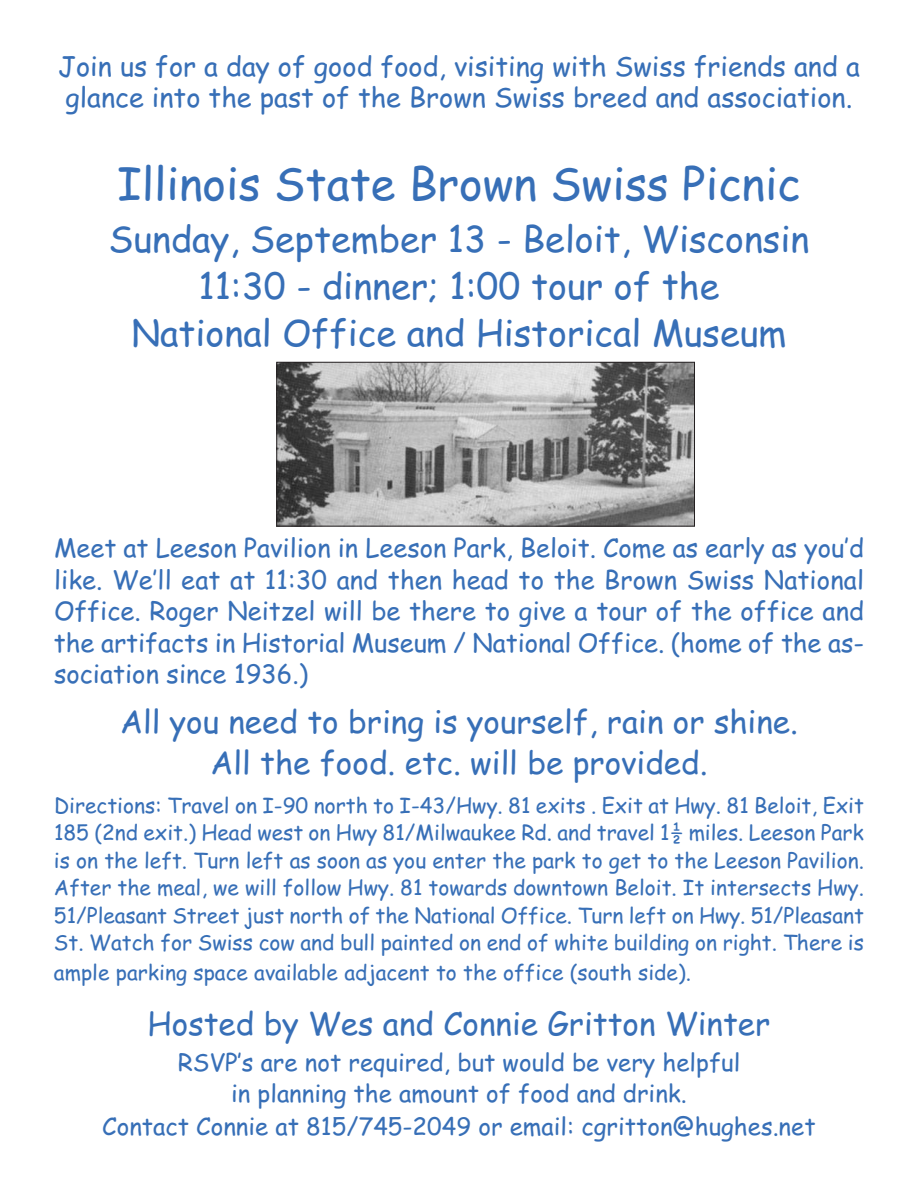
<style>
.page{position:relative;width:918px;height:1188px;background:#fff}
.page>*{position:absolute;margin:0;border:0;box-sizing:border-box;transform-origin:0 0}
.t1{font:45px "Comic Sans MS";color:#376fb7}
.t2{font:36px/47.1px "Comic Sans MS";color:#376fb7;text-align:center}
.t3{font:31.5px/41.2px "Comic Sans MS";color:#376fb7;text-align:center}
.t4{font:27px/31.5px "Comic Sans MS";color:#376fb7}
.t5{font:25.5px/31.5px "Comic Sans MS";color:#376fb7;text-align:justify}
.t6{font:24px/32.2px "Comic Sans MS";color:#376fb7;text-align:center}
.t7{font:21px/27.5px "Comic Sans MS";color:#376fb7;text-align:justify}
</style>
<div class="page">
<img style="left:278px;top:364px;width:415px;height:160px">
<div style="left:276px;top:362px;width:419px;height:164px;border:1px solid #231f20"></div>
<p class="t4" style="left:58px;top:51px;width:803px">Join us for a day of good food, visiting with Swiss friends and a glance into the past of the Brown Swiss breed and association.</p>
<h1 class="t1" style="left:117px;top:159px;width:685px">Illinois State Brown Swiss Picnic</h1>
<h2 class="t2" style="left:109px;top:216px;width:702px">Sunday, September 13 - Beloit, Wisconsin<br>11:30 - dinner; 1:00 tour of the<br>National Office and Historical Museum</h2>
<p class="t5" style="left:54px;top:533px;width:812px">Meet at Leeson Pavilion in Leeson Park, Beloit. Come as early as you’d like. We’ll eat at 11:30 and then head to the Brown Swiss National Office. Roger Neitzel will be there to give a tour of the office and the artifacts in Historial Museum / National Office. (home of the as&shy;sociation since 1936.)</p>
<h3 class="t3" style="left:120px;top:701px;width:679px">All you need to bring is yourself, rain or shine.<br>All the food. etc. will be provided.</h3>
<p class="t7" style="left:54px;top:792px;width:812px">Directions: Travel on I-90 north to I-43/Hwy. 81 exits . Exit at Hwy. 81 Beloit, Exit 185 (2nd exit.) Head west on Hwy 81/Milwaukee Rd. and travel 1½ miles. Leeson Park is on the left. Turn left as soon as you enter the park to get to the Leeson Pavilion.<br>After the meal, we will follow Hwy. 81 towards downtown Beloit. It intersects Hwy.<br>51/Pleasant Street just north of the National Office. Turn left on Hwy. 51/Pleasant St. Watch for Swiss cow and bull painted on end of white building on right. There is</p>
<p class="t7" style="left:54px;top:959px;width:639px">ample parking space available adjacent to the office (south side).</p>
<h3 class="t3" style="left:148px;top:1004px;width:624px">Hosted by Wes and Connie Gritton Winter</h3>
<p class="t6" style="left:102px;top:1046px;width:715px">RSVP’s are not required, but would be very helpful<br>in planning the amount of food and drink.<br>Contact Connie at 815/745-2049 or email: cgritton@hughes.net</p>
</div>
